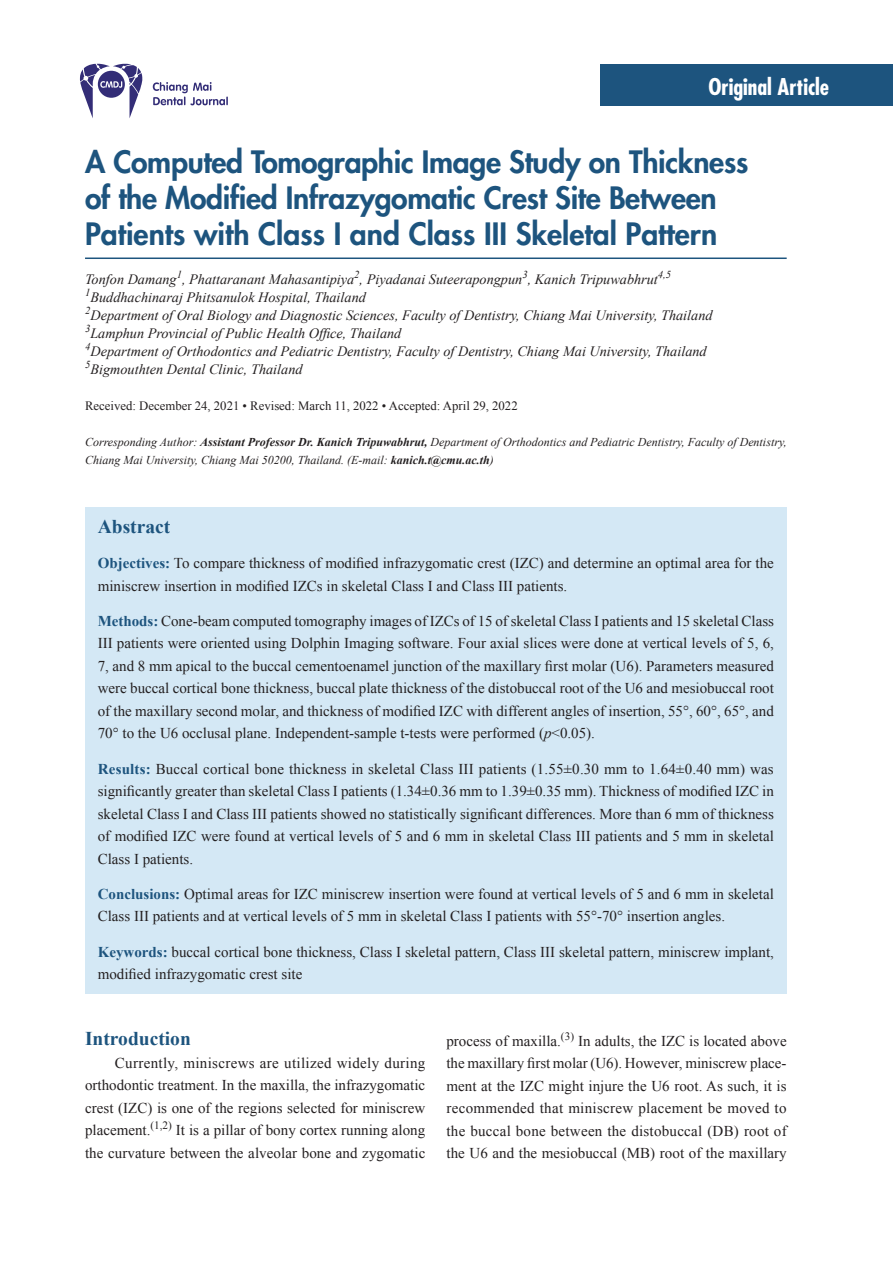
<style>
.page{position:relative;width:893px;height:1263px;background:#fff}
.page>*{position:absolute;margin:0;border:0;box-sizing:border-box;transform-origin:0 0}
.t1{font:800 30px/36px "Futura";letter-spacing:-.01em;color:#1d547e}
.t2{font:700 condensed 22.5px "Futura";color:#fff}
.t3{font:700 19.5px "Times New Roman";color:#1d547e}
.t4{font:15px/22.5px "Times New Roman";color:#231f20;text-align:justify}
.t5{font:italic 14.25px/18px "Times New Roman";color:#231f20}
.t6{font:12.75px "Times New Roman";color:#231f20}
.t7{font:italic 12px/18px "Times New Roman";color:#231f20}
.s1{font-weight:700}
.s2{font-weight:700;color:#1d547e}
.s3{font-style:italic}
</style>
<div class="page">
<div style="left:85px;top:507px;width:701px;height:487px;background:#d4e8f5"></div>
<hr style="left:85px;top:257px;width:702px;height:2px;background:#1d547e">
<div style="left:601px;top:65px;width:292px;height:41px;background:#1d547e"></div>
<svg style="left:153px;top:82px;width:75px;height:23px"></svg>
<svg style="left:80px;top:63px;width:63px;height:55px"></svg>
<h2 class="t2" style="left:708px;top:72px;width:122px">Original Article</h2>
<h1 class="t1" style="left:85px;top:143px;width:665px">A Computed Tomographic Image Study on Thickness of the Modified Infrazygomatic Crest Site Between<br>Patients with Class I and Class III Skeletal Pattern</h1>
<p class="t5" style="left:85px;top:270px;width:629px">Tonfon Damang<sup>1</sup>, Phattaranant Mahasantipiya<sup>2</sup>, Piyadanai Suteerapongpun<sup>3</sup>, Kanich Tripuwabhrut<sup>4,5<br>1</sup>Buddhachinaraj Phitsanulok Hospital, Thailand<br><sup>2</sup>Department of Oral Biology and Diagnostic Sciences, Faculty of Dentistry, Chiang Mai University, Thailand <sup>3</sup>Lamphun Provincial of Public Health Office, Thailand<br><sup>4</sup>Department of Orthodontics and Pediatric Dentistry, Faculty of Dentistry, Chiang Mai University, Thailand <sup>5</sup>Bigmouthten Dental Clinic, Thailand</p>
<p class="t6" style="left:85px;top:397px;width:434px">Received: December 24, 2021 • Revised: March 11, 2022 • Accepted: April 29, 2022</p>
<p class="t7" style="left:85px;top:433px;width:703px">Corresponding Author: <span class="s1">Assistant Professor Dr. Kanich Tripuwabhrut,</span> Department of Orthodontics and Pediatric Dentistry, Faculty of Dentistry,<br>Chiang Mai University, Chiang Mai 50200, Thailand. (E-mail: <span class="s1">kanich.t@cmu.ac.th</span>)</p>
<h3 class="t3" style="left:98px;top:513px;width:74px">Abstract</h3>
<p class="t4" style="left:98px;top:552px;width:678px"><span class="s2">Objectives:</span> To compare thickness of modified infrazygomatic crest (IZC) and determine an optimal area for the miniscrew insertion in modified IZCs in skeletal Class I and Class III patients.</p>
<p class="t4" style="left:98px;top:609px;width:678px"><span class="s2">Methods:</span> Cone-beam computed tomography images of IZCs of 15 of skeletal Class I patients and 15 skeletal Class III patients were oriented using Dolphin Imaging software. Four axial slices were done at vertical levels of 5, 6, 7, and 8 mm apical to the buccal cementoenamel junction of the maxillary first molar (U6). Parameters measured were buccal cortical bone thickness, buccal plate thickness of the distobuccal root of the U6 and mesiobuccal root of the maxillary second molar, and thickness of modified IZC with different angles of insertion, 55°, 60°, 65°, and 70° to the U6 occlusal plane. Independent-sample t-tests were performed (<span class="s3">p</span>&lt;0.05).</p>
<p class="t4" style="left:98px;top:757px;width:678px"><span class="s2">Results:</span> Buccal cortical bone thickness in skeletal Class III patients (1.55±0.30 mm to 1.64±0.40 mm) was significantly greater than skeletal Class I patients (1.34±0.36 mm to 1.39±0.35 mm). Thickness of modified IZC in skeletal Class I and Class III patients showed no statistically significant differences. More than 6 mm of thickness of modified IZC were found at vertical levels of 5 and 6 mm in skeletal Class III patients and 5 mm in skeletal Class I patients.</p>
<p class="t4" style="left:98px;top:882px;width:678px"><span class="s2">Conclusions:</span> Optimal areas for IZC miniscrew insertion were found at vertical levels of 5 and 6 mm in skeletal<br>Class III patients and at vertical levels of 5 mm in skeletal Class I patients with 55°-70° insertion angles.</p>
<p class="t4" style="left:98px;top:940px;width:678px"><span class="s2">Keywords:</span> buccal cortical bone thickness, Class I skeletal pattern, Class III skeletal pattern, miniscrew implant, modified infrazygomatic crest site</p>
<h3 class="t3" style="left:85px;top:1025px;width:107px">Introduction</h3>
<p class="t4" style="left:85px;top:1051px;width:342px;text-indent:30px">Currently, miniscrews are utilized widely during orthodontic treatment. In the maxilla, the infrazygomatic crest (IZC) is one of the regions selected for miniscrew placement.<sup>(1,2)</sup> It is a pillar of bony cortex running along the curvature between the alveolar bone and zygomatic</p>
<p class="t4" style="left:446px;top:1029px;width:342px">process of maxilla.<sup>(3)</sup> In adults, the IZC is located above the maxillary first molar (U6). However, miniscrew place&shy;ment at the IZC might injure the U6 root. As such, it is recommended that miniscrew placement be moved to the buccal bone between the distobuccal (DB) root of the U6 and the mesiobuccal (MB) root of the maxillary</p>
</div>
